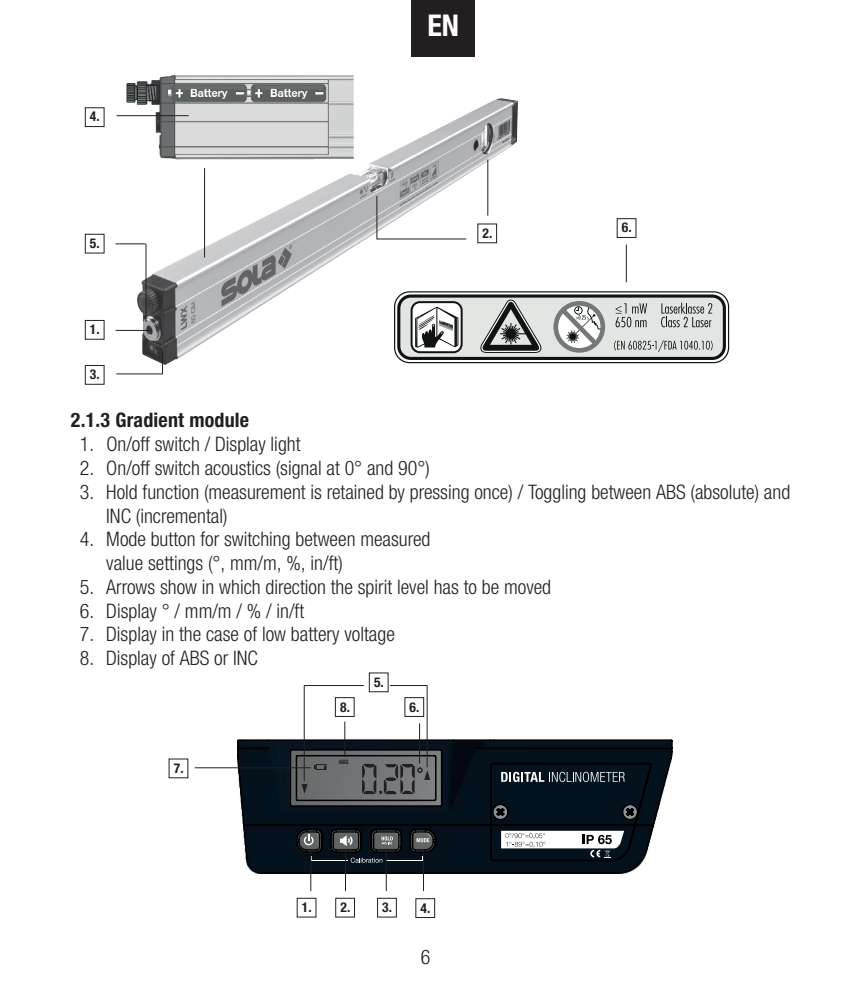
<style>
.page{position:relative;width:851px;height:993px;background:#fff}
.page>*{position:absolute;margin:0;border:0;box-sizing:border-box;transform-origin:0 0}
.t1{font:700 condensed 30px "Helvetica Neue LTW1 G";color:#fff}
.t2{font:300 condensed 20px/23.8px "Helvetica Neue LTW1 G";color:#231f20}
.t3{font:700 condensed 20px "Helvetica Neue LT Std";letter-spacing:.01em;color:#231f20}
.t4{font:700 condensed 13.5px "Helvetica Neue LT Std";color:#231f20}
.t5{font:700 condensed 6px "Helvetica Neue LT Std";color:#231f20}
</style>
<div class="page">
<div style="left:411px;top:0;width:64px;height:57px;background:#231f20"></div>
<img style="left:136px;top:98px;width:382px;height:267px">
<hr style="left:487px;top:159px;width:1px;height:56px;background:#231f20">
<hr style="left:116px;top:243px;width:30px;height:1px;background:#231f20">
<hr style="left:377px;top:238px;width:89px;height:1px;background:#231f20">
<hr style="left:376px;top:196px;width:1px;height:43px;background:#231f20">
<svg style="left:162px;top:351px;width:1px;height:22px"></svg>
<hr style="left:145px;top:244px;width:1px;height:78px;background:#231f20">
<hr style="left:116px;top:330px;width:35px;height:1px;background:#231f20">
<hr style="left:116px;top:373px;width:47px;height:1px;background:#231f20">
<div style="left:399px;top:296px;width:325px;height:62px;background:#e3e5e3;border-radius:12px"></div>
<div style="left:397px;top:294px;width:328px;height:66px;border:3px solid #0f1313;border-radius:12px"></div>
<svg style="left:480px;top:299px;width:61px;height:54px"></svg>
<svg style="left:411px;top:302px;width:50px;height:50px"></svg>
<div style="left:410px;top:301px;width:52px;height:52px;border:2px solid #0f1313;border-radius:8px"></div>
<svg style="left:614px;top:340px;width:98px;height:12px"></svg>
<svg style="left:661px;top:302px;width:51px;height:25px"></svg>
<div style="left:553px;top:301px;width:52px;height:51px;border:5px solid #747879;border-radius:50%"></div>
<svg style="left:555px;top:302px;width:48px;height:49px"></svg>
<div style="left:394px;top:291px;width:335px;height:72px;border:1px solid #0f1313;border-radius:15px"></div>
<svg style="left:415px;top:306px;width:43px;height:42px;background:#abadad"></svg>
<img style="left:438px;top:319px;width:15px;height:12px">
<svg style="left:615px;top:303px;width:32px;height:24px"></svg>
<hr style="left:625px;top:244px;width:1px;height:38px;background:#231f20">
<img style="left:116px;top:75px;width:237px;height:101px">
<hr style="left:117px;top:115px;width:72px;height:1px;background:#231f20">
<div style="left:85px;top:107px;width:19px;height:20px;border:1px solid #231f20"></div>
<div style="left:85px;top:234px;width:19px;height:19px;border:1px solid #231f20"></div>
<div style="left:85px;top:320px;width:19px;height:19px;border:1px solid #231f20"></div>
<div style="left:85px;top:365px;width:19px;height:19px;border:1px solid #231f20"></div>
<hr style="left:204px;top:168px;width:1px;height:89px;background:#231f20">
<svg style="left:236px;top:738px;width:437px;height:136px;background:#222c34"></svg>
<svg style="left:495px;top:806px;width:140px;height:11px;background:#0f1b24"></svg>
<svg style="left:304px;top:833px;width:9px;height:12px"></svg>
<svg style="left:340px;top:834px;width:12px;height:11px"></svg>
<hr style="left:311px;top:859px;width:36px;height:1px;background:#fff">
<hr style="left:386px;top:859px;width:36px;height:1px;background:#fff">
<svg style="left:350px;top:857px;width:32px;height:5px"></svg>
<svg style="left:501px;top:771px;width:80px;height:10px"></svg>
<svg style="left:582px;top:771px;width:7px;height:10px"></svg>
<div style="left:583px;top:772px;width:5px;height:9px;background:#04121d;border-radius:50%"></div>
<svg style="left:590px;top:771px;width:34px;height:10px"></svg>
<svg style="left:416px;top:837px;width:13px;height:5px"></svg>
<svg style="left:381px;top:836px;width:12px;height:9px"></svg>
<svg style="left:501px;top:830px;width:123px;height:27px"></svg>
<hr style="left:310px;top:848px;width:1px;height:42px;background:#231f20">
<hr style="left:345px;top:848px;width:1px;height:42px;background:#231f20">
<hr style="left:386px;top:848px;width:1px;height:42px;background:#231f20">
<hr style="left:423px;top:848px;width:1px;height:42px;background:#231f20">
<hr style="left:195px;top:767px;width:116px;height:1px;background:#231f20">
<hr style="left:344px;top:721px;width:1px;height:35px;background:#231f20">
<svg style="left:301px;top:783px;width:6px;height:10px"></svg>
<div style="left:335px;top:897px;width:19px;height:19px;border:1px solid #231f20"></div>
<div style="left:377px;top:897px;width:19px;height:19px;border:1px solid #231f20"></div>
<div style="left:415px;top:898px;width:20px;height:19px;border:1px solid #231f20"></div>
<div style="left:335px;top:697px;width:19px;height:19px;border:1px solid #231f20"></div>
<div style="left:404px;top:697px;width:20px;height:19px;border:1px solid #231f20"></div>
<hr style="left:419px;top:723px;width:1px;height:40px;background:#231f20">
<hr style="left:426px;top:685px;width:1px;height:82px;background:#231f20">
<div style="left:316px;top:764px;width:10px;height:5px;border:1px solid #231f20"></div>
<svg style="left:362px;top:763px;width:68px;height:31px;background:#606163"></svg>
<hr style="left:304px;top:685px;width:1px;height:95px;background:#231f20">
<hr style="left:304px;top:684px;width:60px;height:1px;background:#231f20">
<hr style="left:390px;top:684px;width:37px;height:1px;background:#231f20">
<p class="t4" style="left:90px;top:108px;width:11px">4.</p>
<p class="t4" style="left:90px;top:235px;width:11px">5.</p>
<p class="t4" style="left:90px;top:321px;width:11px">1.</p>
<p class="t4" style="left:90px;top:366px;width:11px">3.</p>
<h1 class="t1" style="left:427px;top:7px;width:33px">EN</h1>
<p class="t4" style="left:482px;top:224px;width:11px">2.</p>
<p class="t4" style="left:621px;top:219px;width:11px">6.</p>
<p class="t3" style="left:71px;top:408px;width:180px">2.1.3 Gradient module</p>
<p class="t2" style="left:80px;top:432px;width:222px">1. On/off switch / Display light</p>
<p class="t2" style="left:80px;top:456px;width:351px">2. On/off switch acoustics (signal at 0° and 90°)</p>
<p class="t2" style="left:106px;top:480px;width:685px;text-indent:-26px">3. Hold function (measurement is retained by pressing once) / Toggling between ABS (absolute) and<br>INC (incremental)</p>
<p class="t2" style="left:106px;top:527px;width:326px;text-indent:-26px">4. Mode button for switching between measured value settings (°, mm/m, %, in/ft)</p>
<p class="t2" style="left:80px;top:575px;width:473px">5. Arrows show in which direction the spirit level has to be moved</p>
<p class="t2" style="left:80px;top:598px;width:226px">6. Display ° / mm/m / % / in/ft</p>
<p class="t2" style="left:80px;top:622px;width:316px">7. Display in the case of low battery voltage</p>
<p class="t2" style="left:80px;top:646px;width:180px">8. Display of ABS or INC</p>
<p class="t4" style="left:374px;top:674px;width:11px">5.</p>
<p class="t4" style="left:174px;top:760px;width:11px">7.</p>
<p class="t4" style="left:340px;top:698px;width:11px">8.</p>
<p class="t4" style="left:409px;top:698px;width:11px">6.</p>
<p class="t5" style="left:339px;top:757px;width:12px">ABS</p>
<p class="t4" style="left:302px;top:899px;width:11px">1.</p>
<p class="t4" style="left:340px;top:899px;width:53px">2. 3.</p>
<p class="t4" style="left:420px;top:899px;width:11px">4.</p>
<p class="t2" style="left:420px;top:945px;width:11px">6</p>
</div>
